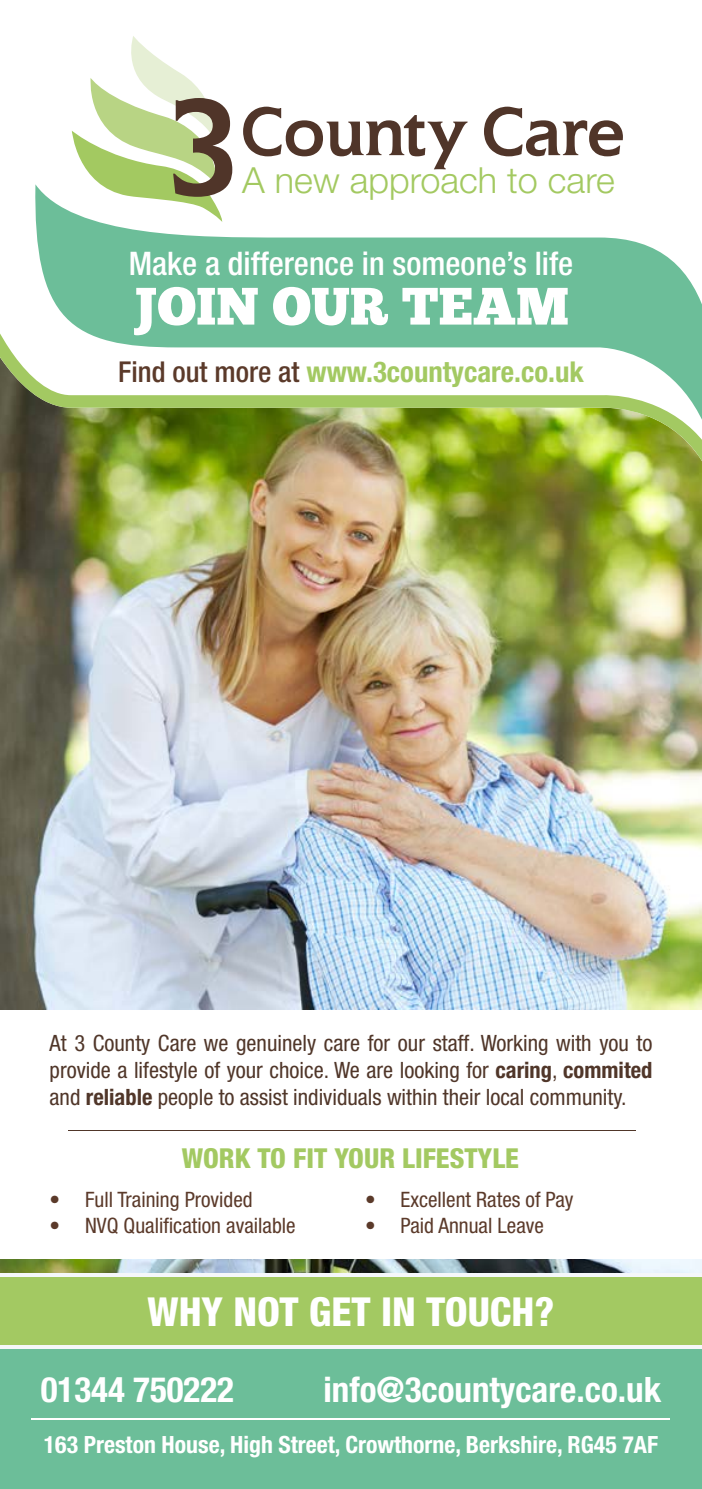
<style>
.page{position:relative;width:702px;height:1489px;background:#fff}
.page>*{position:absolute;margin:0;border:0;box-sizing:border-box;transform-origin:0 0}
.t1{font:500 135px "Elan";color:#503529}
.t2{font:500 67.5px "Elan";letter-spacing:.035em;color:#503529}
.t3{font:52.5px "Chunk Five";color:#fff}
.t4{font:800 condensed 40px "Helvetica Neue LT Std";color:#fff}
.t5{font:300 36px "Helvetica Neue LT Std";color:#a3c961}
.t6{font:700 condensed 35px "Helvetica Neue LT Std";color:#fff}
.t7{font:500 condensed 32.5px "Helvetica Neue LT Std";color:#fff}
.t8{font:700 condensed 28.75px "Helvetica Neue LT Std";color:#a3c962}
.t9{font:800 condensed 27.5px "Helvetica Neue LT Std";color:#a3c962}
.t10{font:700 condensed 23.75px "Helvetica Neue LT Std";color:#fff}
.t11{font:condensed 22.5px/27px "Helvetica Neue LT Std";color:#503629;text-align:justify}
.t12{font:condensed 21.25px "Helvetica Neue LT Std";color:#5b3a2a}
.s1{font-weight:500;color:#5b3a2a}
.s2{font-weight:700}
</style>
<div class="page">
<img style="left:0;top:333px;width:702px;height:940px">
<img style="left:33px;top:184px;width:669px;height:344px">
<div style="left:0;top:1276px;width:702px;height:212px;background:#6cbe99"></div>
<div style="left:0;top:1276px;width:702px;height:70px;background:#a3c962"></div>
<hr style="left:32px;top:1417px;width:638px;height:2px;background:#fff">
<svg style="left:72px;top:36px;width:151px;height:186px"></svg>
<hr style="left:0;top:1273px;width:702px;height:3px;background:#f5f7fa">
<hr style="left:0;top:1345px;width:702px;height:3px;background:#f5f7fa">
<div style="left:0;top:1010px;width:702px;height:248px;background:#fff"></div>
<hr style="left:68px;top:1129px;width:567px;height:1px;background:#503629">
<h1 class="t1" style="left:173px;top:74px;width:63px">3</h1>
<h2 class="t2" style="left:242px;top:95px;width:383px">County Care</h2>
<h3 class="t5" style="left:242px;top:159px;width:374px">A new approach to care</h3>
<h3 class="t7" style="left:129px;top:244px;width:446px">Make a difference in someone’s life</h3>
<h3 class="t3" style="left:133px;top:275px;width:437px">JOIN OUR TEAM</h3>
<p class="t8" style="left:118px;top:354px;width:467px"><span class="s1">Find out more at</span> www.3countycare.co.uk</p>
<p class="t11" style="left:50px;top:1029px;width:604px">At 3 County Care we genuinely care for our staff. Working with you to provide a lifestyle of your choice. We are looking for <span class="s2">caring</span>, <span class="s2">commited </span>and <span class="s2">reliable</span> people to assist individuals within their local community.</p>
<p class="t9" style="left:182px;top:1140px;width:339px">WORK TO FIT YOUR LIFESTYLE</p>
<p class="t12" style="left:50px;top:1187px;width:204px">• Full Training Provided</p>
<p class="t12" style="left:50px;top:1212px;width:247px">• NVQ Qualification available</p>
<p class="t12" style="left:365px;top:1187px;width:210px">• Excellent Rates of Pay</p>
<p class="t12" style="left:365px;top:1212px;width:180px">• Paid Annual Leave</p>
<h3 class="t4" style="left:147px;top:1286px;width:408px">WHY NOT GET IN TOUCH?</h3>
<h3 class="t6" style="left:41px;top:1368px;width:195px">01344 750222</h3>
<h3 class="t6" style="left:323px;top:1368px;width:339px">info@3countycare.co.uk</h3>
<p class="t10" style="left:44px;top:1429px;width:615px">163 Preston House, High Street, Crowthorne, Berkshire, RG45 7AF</p>
</div>
